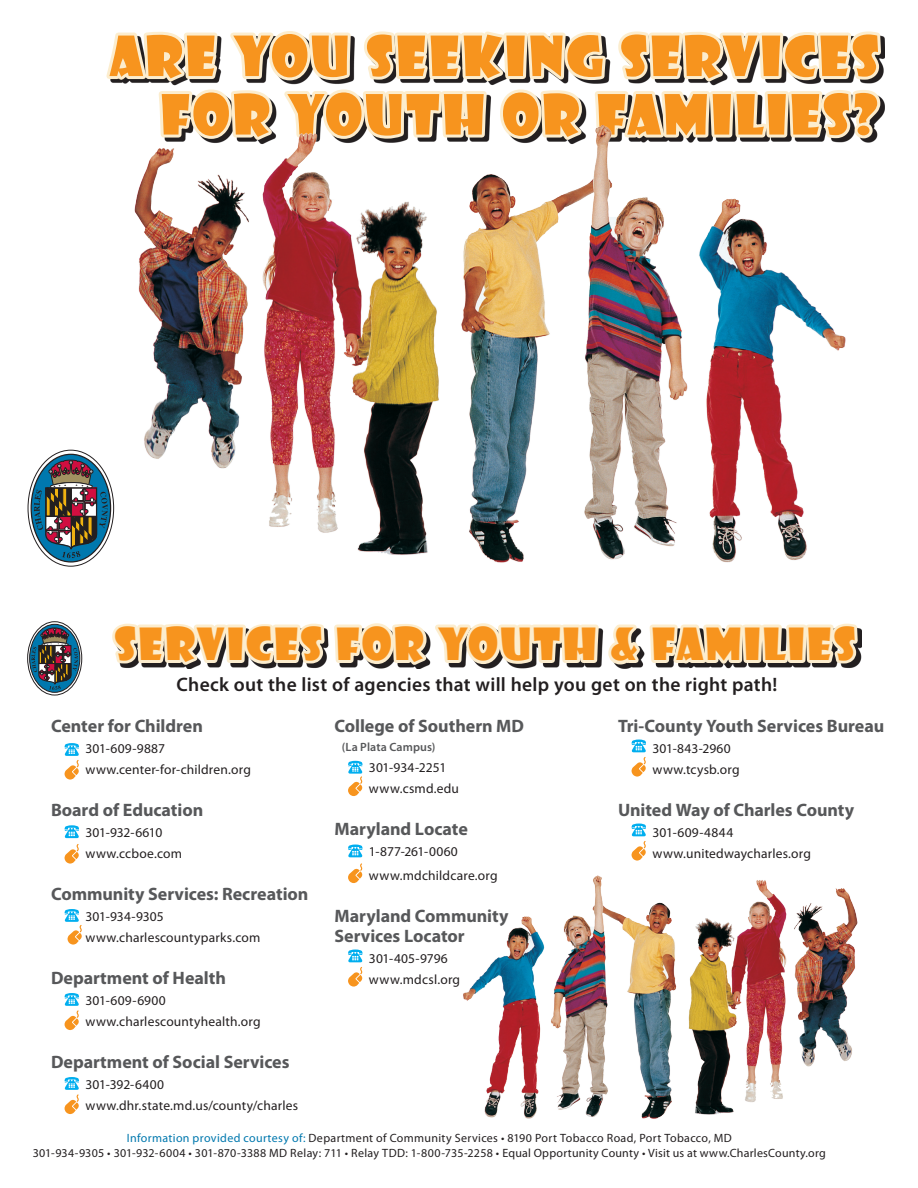
<style>
.page{position:relative;width:918px;height:1188px;background:#fff}
.page>*{position:absolute;margin:0;border:0;box-sizing:border-box;transform-origin:0 0}
.Body_Text{font:54px/58.5px "Showcard Gothic";letter-spacing:.055em;color:#f7941e;text-align:right}
.Body_Text-2{font:43.35px "Showcard Gothic";letter-spacing:.055em;color:#f7941e}
.Body_Text-3{font:600 19.5px "Myriad Pro";letter-spacing:.015em;color:#231f20}
.Sub-heading{font:700 18px/19.5px "Myriad Pro";letter-spacing:-.005em;color:#57585a}
.Bullets_web{font:13.5px "Myriad Pro";letter-spacing:.015em;color:#231f20}
.Bullets_phone{font:13.5px "Myriad Pro";letter-spacing:.01em;color:#231f20}
.Bullets_phone-2{font:13.5px "Myriad Pro";letter-spacing:-.015em;color:#231f20}
.t1{font:12px "Myriad Pro";letter-spacing:.025em;color:#231f20}
.Sub-heading-2{font:600 12px "Myriad Pro";letter-spacing:.01em;color:#57585a}
.s1{color:#0078ae}
</style>
<div class="page">
<img style="left:463px;top:854px;width:395px;height:265px">
<svg style="left:106px;top:31px;width:779px;height:112px"></svg>
<svg style="left:65px;top:743px;width:14px;height:37px"></svg>
<svg style="left:65px;top:825px;width:14px;height:13px"></svg>
<svg style="left:65px;top:844px;width:14px;height:20px"></svg>
<svg style="left:65px;top:909px;width:17px;height:36px"></svg>
<svg style="left:65px;top:993px;width:14px;height:37px"></svg>
<svg style="left:65px;top:1077px;width:14px;height:37px"></svg>
<svg style="left:348px;top:761px;width:15px;height:35px"></svg>
<svg style="left:348px;top:845px;width:15px;height:12px"></svg>
<svg style="left:348px;top:863px;width:14px;height:20px"></svg>
<svg style="left:348px;top:950px;width:15px;height:37px"></svg>
<svg style="left:632px;top:740px;width:14px;height:37px"></svg>
<svg style="left:632px;top:824px;width:14px;height:37px"></svg>
<svg style="left:31px;top:449px;width:830px;height:247px"></svg>
<img style="left:123px;top:85px;width:729px;height:487px">
<p class="Body_Text" style="left:110px;top:24px;width:771px">ARE YOU SEEKING SERVICES<br>FOR YOUTH OR FAMILIES?</p>
<p class="Body_Text-2" style="left:115px;top:615px;width:742px">SERVICES FOR YOUTH &amp; FAMILIES</p>
<p class="Body_Text-3" style="left:177px;top:672px;width:602px">Check out the list of agencies that will help you get on the right path!</p>
<p class="Sub-heading" style="left:51px;top:715px;width:153px">Center for Children</p>
<p class="Bullets_phone" style="left:85px;top:740px;width:81px">301-609-9887</p>
<p class="Bullets_web" style="left:85px;top:761px;width:167px">www.center-for-children.org</p>
<p class="Sub-heading" style="left:51px;top:799px;width:154px">Board of Education</p>
<p class="Bullets_phone-2" style="left:85px;top:824px;width:78px">301-932-6610</p>
<p class="Bullets_web" style="left:85px;top:845px;width:98px">www.ccboe.com</p>
<p class="Sub-heading" style="left:51px;top:883px;width:259px">Community Services: Recreation</p>
<p class="Bullets_phone" style="left:85px;top:908px;width:80px">301-934-9305</p>
<p class="Bullets_web" style="left:85px;top:929px;width:177px">www.charlescountyparks.com</p>
<p class="Sub-heading" style="left:51px;top:967px;width:177px">Department of Health</p>
<p class="Bullets_phone" style="left:85px;top:992px;width:82px">301-609-6900</p>
<p class="Bullets_web" style="left:85px;top:1013px;width:177px">www.charlescountyhealth.org</p>
<p class="Sub-heading" style="left:51px;top:1051px;width:240px">Department of Social Services</p>
<p class="Bullets_phone" style="left:85px;top:1076px;width:80px">301-392-6400</p>
<p class="Bullets_web" style="left:85px;top:1097px;width:214px">www.dhr.state.md.us/county/charles</p>
<p class="Sub-heading" style="left:334px;top:715px;width:191px">College of Southern MD</p>
<p class="Sub-heading-2" style="left:342px;top:739px;width:95px">(La Plata Campus)</p>
<p class="Bullets_phone" style="left:369px;top:759px;width:79px">301-934-2251</p>
<p class="Bullets_web" style="left:369px;top:780px;width:92px">www.csmd.edu</p>
<p class="Sub-heading" style="left:334px;top:819px;width:135px">Maryland Locate</p>
<p class="Bullets_phone" style="left:369px;top:843px;width:90px">1-877-261-0060</p>
<p class="Bullets_web" style="left:369px;top:867px;width:130px">www.mdchildcare.org</p>
<p class="Sub-heading" style="left:334px;top:906px;width:175px">Maryland Community<br>Services Locator</p>
<p class="Bullets_phone" style="left:369px;top:950px;width:80px">301-405-9796</p>
<p class="Bullets_web" style="left:369px;top:971px;width:93px">www.mdcsl.org</p>
<p class="Sub-heading" style="left:618px;top:715px;width:268px">Tri-County Youth Services Bureau</p>
<p class="Bullets_phone" style="left:652px;top:740px;width:80px">301-843-2960</p>
<p class="Bullets_web" style="left:652px;top:761px;width:89px">www.tcysb.org</p>
<p class="Sub-heading" style="left:618px;top:799px;width:238px">United Way of Charles County</p>
<p class="Bullets_phone" style="left:652px;top:824px;width:82px">301-609-4844</p>
<p class="Bullets_web" style="left:652px;top:845px;width:160px">www.unitedwaycharles.org</p>
<p class="t1" style="left:127px;top:1130px;width:606px"><span class="s1">Information provided courtesy of:</span> Department of Community Services • 8190 Port Tobacco Road, Port Tobacco, MD</p>
<p class="t1" style="left:33px;top:1146px;width:795px">301-934-9305 • 301-932-6004 • 301-870-3388 MD Relay: 711 • Relay TDD: 1-800-735-2258 • Equal Opportunity County • Visit us at www.CharlesCounty.org</p>
</div>
